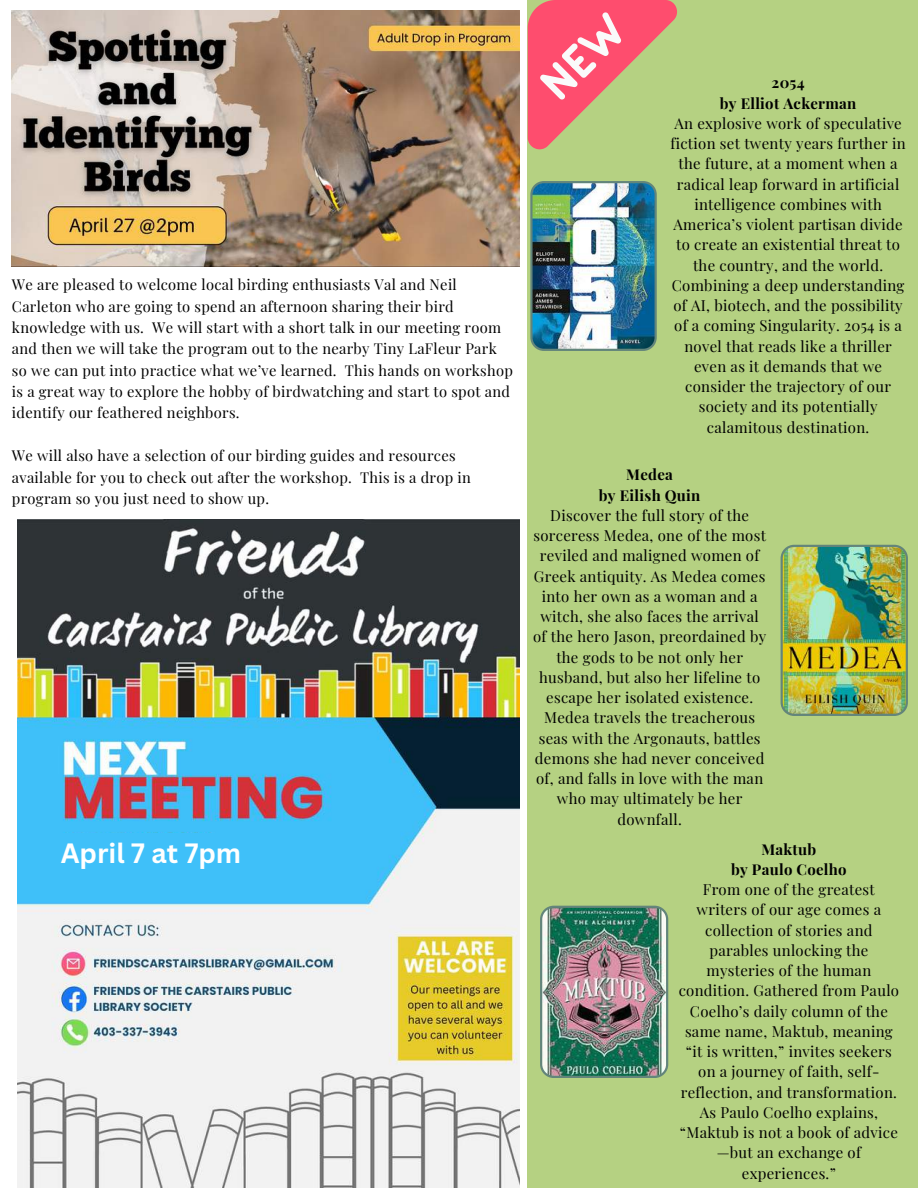
<style>
.page{position:relative;width:918px;height:1188px;background:#fff}
.page>*{position:absolute;margin:0;border:0;box-sizing:border-box;transform-origin:0 0}
.t1{font:700 27.15px "Canva Sans";color:#fff}
.t2{font:15px/20.2px "Playfair Display";letter-spacing:.02em;color:#000;text-align:center}
.t3{font:700 15px/20.2px "Playfair Display";letter-spacing:.02em;color:#000;text-align:center}
.t4{font:14.7px/21.3px "Playfair Display";letter-spacing:.02em;color:#000}
</style>
<div class="page">
<div style="left:527px;top:0;width:391px;height:1188px;background:#b5d182"></div>
<img style="left:530px;top:181px;width:127px;height:170px">
<img style="left:540px;top:906px;width:128px;height:172px">
<img style="left:781px;top:545px;width:127px;height:171px">
<img style="left:17px;top:520px;width:502px;height:668px">
<svg style="left:528px;top:0;width:149px;height:149px"></svg>
<div style="left:48px;top:833px;width:276px;height:64px;background:#3fc0f9"></div>
<img style="left:12px;top:11px;width:507px;height:255px">
<p class="t4" style="left:12px;top:273px;width:502px">We are pleased to welcome local birding enthusiasts Val and Neil Carleton who are going to spend an afternoon sharing their bird knowledge with us. We will start with a short talk in our meeting room and then we will take the program out to the nearby Tiny LaFleur Park so we can put into practice what we’ve learned. This hands on workshop is a great way to explore the hobby of birdwatching and start to spot and identify our feathered neighbors.</p>
<p class="t4" style="left:12px;top:444px;width:460px">We will also have a selection of our birding guides and resources available for you to check out after the workshop. This is a drop in program so you just need to show up.</p>
<h1 class="t1" style="left:61px;top:834px;width:182px">April 7 at 7pm</h1>
<p class="t3" style="left:720px;top:72px;width:138px">2054<br>by Elliot Ackerman</p>
<p class="t2" style="left:671px;top:113px;width:237px">An explosive work of speculative fiction set twenty years further in the future, at a moment when a radical leap forward in artificial intelligence combines with<br>America’s violent partisan divide to create an existential threat to the country, and the world.<br>Combining a deep understanding of AI, biotech, and the possibility of a coming Singularity. 2054 is a novel that reads like a thriller even as it demands that we consider the trajectory of our society and its potentially calamitous destination.</p>
<p class="t3" style="left:599px;top:464px;width:103px">Medea<br>by Eilish Quin</p>
<p class="t2" style="left:533px;top:504px;width:235px">Discover the full story of the sorceress Medea, one of the most reviled and maligned women of<br>Greek antiquity. As Medea comes into her own as a woman and a witch, she also faces the arrival of the hero Jason, preordained by the gods to be not only her husband, but also her lifeline to escape her isolated existence.<br>Medea travels the treacherous seas with the Argonauts, battles demons she had never conceived of, and falls in love with the man who may ultimately be her downfall.</p>
<p class="t3" style="left:731px;top:838px;width:117px">Maktub<br>by Paulo Coelho</p>
<p class="t2" style="left:679px;top:879px;width:222px">From one of the greatest writers of our age comes a collection of stories and parables unlocking the mysteries of the human condition. Gathered from Paulo<br>Coelho’s daily column of the same name, Maktub, meaning “it is written,” invites seekers on a journey of faith, self&shy;reflection, and transformation.<br>As Paulo Coelho explains, “Maktub is not a book of advice —but an exchange of experiences.”</p>
</div>
